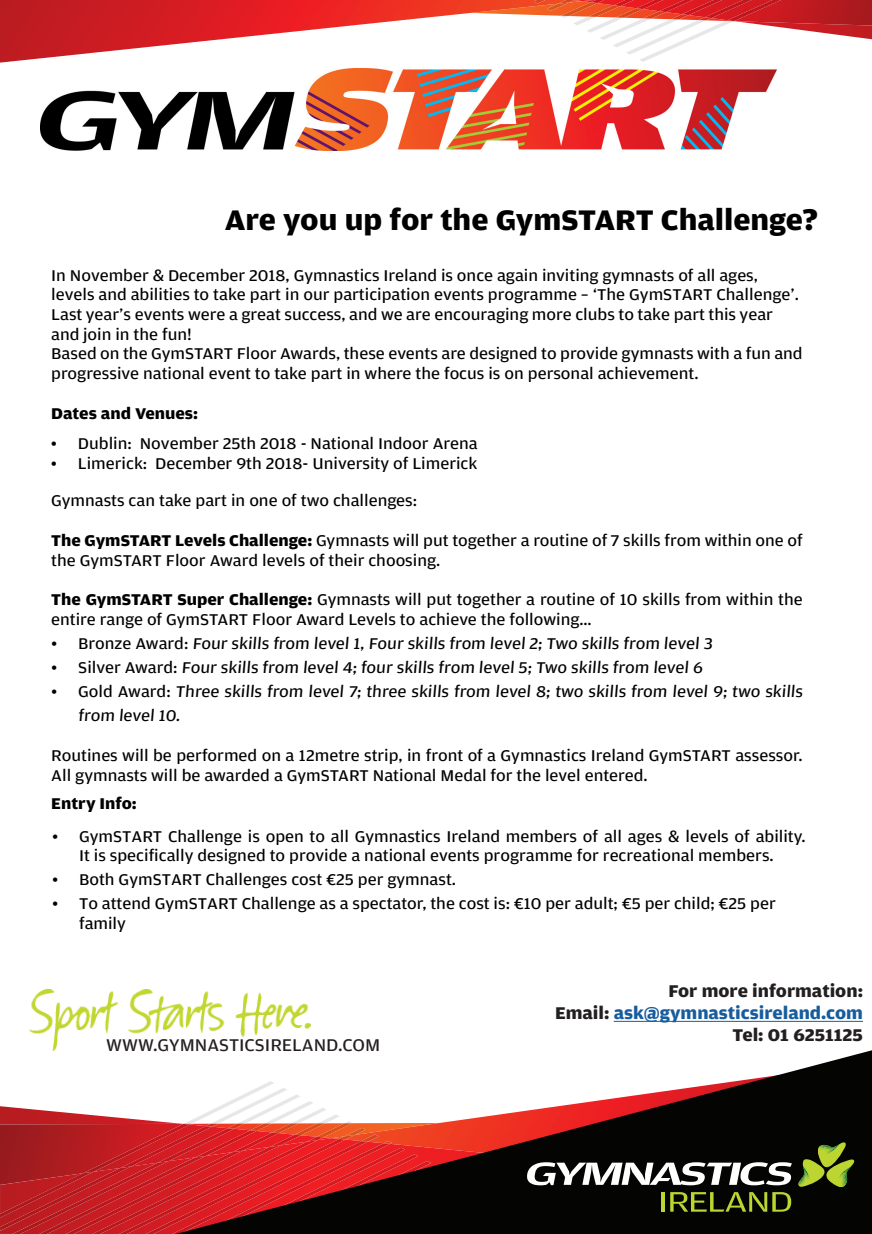
<style>
.page{position:relative;width:872px;height:1234px;background:#fff}
.page>*{position:absolute;margin:0;border:0;box-sizing:border-box;transform-origin:0 0}
.t1{font:700 30px "Amplitude Wide";color:#000}
.t2{font:700 18px "Amplitude Wide";color:#231f20}
.t3{font:700 18px "Amplitude Wide";color:#175d9e}
.t4{font:18px "Amplitude Wide";color:#231f20}
.t5{font:16.5px/19.5px "Amplitude Wide";color:#000}
.t6{font:700 16.5px "Amplitude Wide";color:#000}
.s1{font-weight:700}
.s2{color:#231f20}
</style>
<div class="page">
<svg style="left:0;top:1021px;width:863px;height:212px"></svg>
<svg style="left:176px;top:1049px;width:696px;height:184px"></svg>
<hr style="left:661px;top:1191px;width:4px;height:20px;background:#bcd531">
<svg style="left:670px;top:1191px;width:121px;height:20px;background:#434c12"></svg>
<svg style="left:527px;top:1161px;width:265px;height:23px"></svg>
<svg style="left:798px;top:1141px;width:56px;height:45px;background:#5a6b1b"></svg>
<svg style="left:0;top:0;width:872px;height:72px"></svg>
<hr style="left:613px;top:1020px;width:250px;height:1px;background:#175d9e">
<img style="left:40px;top:68px;width:736px;height:83px">
<img style="left:29px;top:989px;width:282px;height:61px">
<p class="t1" style="left:225px;top:204px;width:595px">Are you up for the GymSTART Challenge?</p>
<p class="t5" style="left:51px;top:266px;width:753px">In November &amp; December 2018, Gymnastics Ireland is once again inviting gymnasts of all ages, levels and abilities to take part in our participation events programme – ‘The GymSTART Challenge’.<br>Last year’s events were a great success, and we are encouraging more clubs to take part this year and join in the fun!<br>Based on the GymSTART Floor Awards, these events are designed to provide gymnasts with a fun and progressive national event to take part in where the focus is on personal achievement.</p>
<p class="t6" style="left:51px;top:404px;width:148px">Dates and Venues:</p>
<p class="t5" style="left:51px;top:434px;width:428px">• Dublin: November 25th 2018 - National Indoor Arena</p>
<p class="t5" style="left:51px;top:454px;width:428px">• Limerick: December 9th 2018- University of Limerick</p>
<p class="t5" style="left:51px;top:491px;width:367px">Gymnasts can take part in one of two challenges:</p>
<p class="t5" style="left:51px;top:530px;width:753px"><span class="s1">The GymSTART Levels Challenge:</span> Gymnasts will put together a routine of 7 skills from within one of the GymSTART Floor Award levels of their choosing.</p>
<p class="t5" style="left:51px;top:590px;width:753px"><span class="s1">The GymSTART Super Challenge:</span> Gymnasts will put together a routine of 10 skills from within the entire range of GymSTART Floor Award Levels to achieve the following…</p>
<p class="t5" style="left:51px;top:634px;width:664px">• Bronze Award: Four skills from level 1, Four skills from level 2; Two skills from level 3</p>
<p class="t5" style="left:51px;top:658px;width:654px">• Silver Award: Four skills from level 4; four skills from level 5; Two skills from level 6</p>
<p class="t5" style="left:78px;top:680px;width:727px;line-height:24px;text-indent:-27px">• Gold Award: Three skills from level 7; three skills from level 8; two skills from level 9; two skills from level 10.</p>
<p class="t5" style="left:51px;top:745px;width:753px">Routines will be performed on a 12metre strip, in front of a Gymnastics Ireland GymSTART assessor.<br>All gymnasts will be awarded a GymSTART National Medal for the level entered.</p>
<p class="t6" style="left:51px;top:794px;width:87px">Entry Info:</p>
<p class="t5" style="left:52px;top:827px;width:755px;line-height:18.5px;text-align:center">• GymSTART Challenge is open to all Gymnastics Ireland members of all ages &amp; levels of ability.<br>It is specifically designed to provide a national events programme for recreational members.</p>
<p class="t5" style="left:52px;top:870px;width:405px">• Both GymSTART Challenges cost €25 per gymnast.</p>
<p class="t5" style="left:79px;top:894px;width:698px;text-indent:-27px">• To attend GymSTART Challenge as a spectator, the cost is: €10 per adult; €5 per child; €25 per family</p>
<p class="t4" style="left:106px;top:1035px;width:275px">WWW.GYMNASTICSIRELAND.COM</p>
<p class="t2" style="left:668px;top:981px;width:196px">For more information:</p>
<p class="t3" style="left:555px;top:1002px;width:309px"><span class="s2">Email:</span> ask@gymnasticsireland.com</p>
<p class="t2" style="left:732px;top:1024px;width:132px">Tel: 01 6251125</p>
</div>
